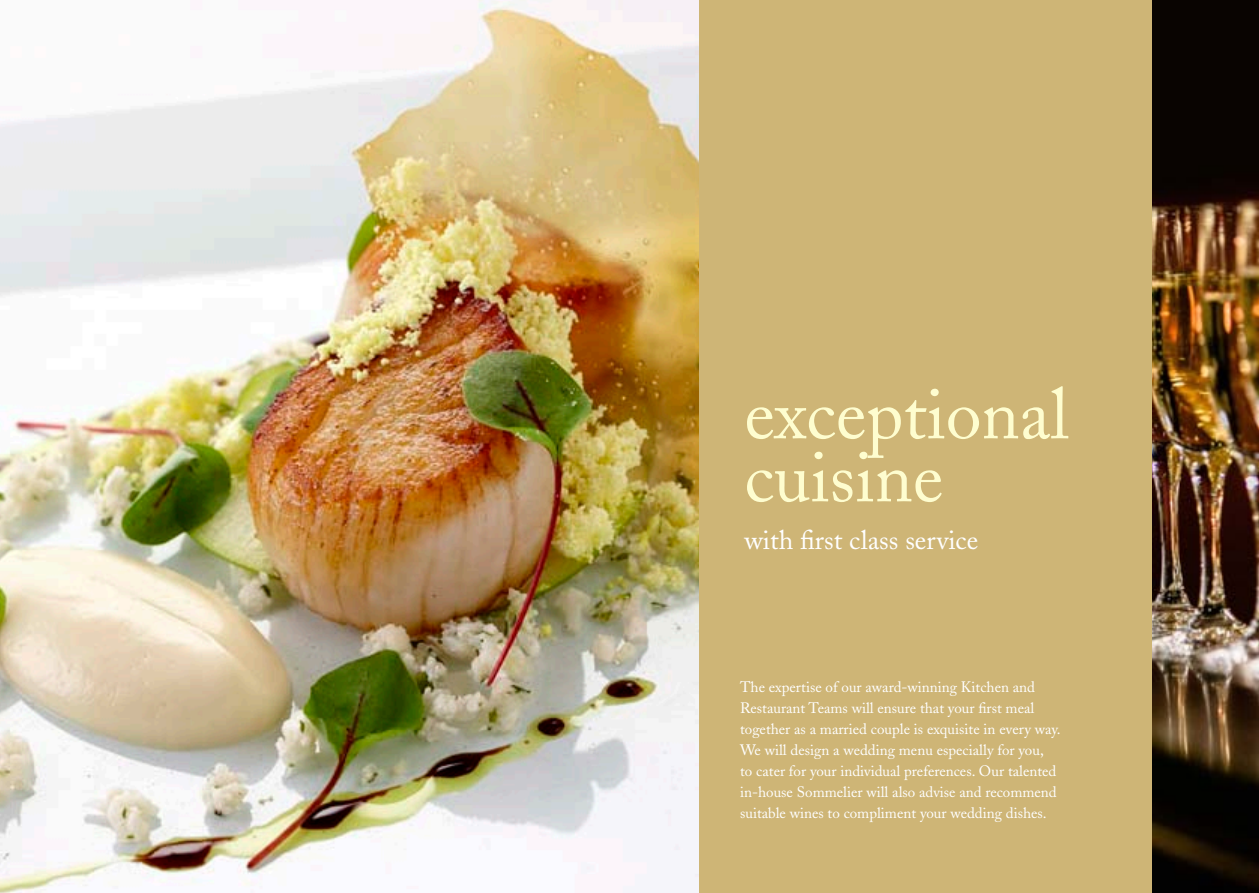
<style>
.page{position:relative;width:1259px;height:893px;background:#fff}
.page>*{position:absolute;margin:0;border:0;box-sizing:border-box;transform-origin:0 0}
.t1{font:72px/63px "Adobe Caslon";color:#fefdcf}
.t2{font:27px "Adobe Caslon";color:#fff}
.t3{font:15px/21px "Adobe Caslon";color:#fff}
</style>
<div class="page">
<div style="left:697px;top:0;width:562px;height:893px;background:#ceb576"></div>
<img style="left:0;top:0;width:699px;height:893px">
<img style="left:1152px;top:0;width:107px;height:893px">
<p class="t1" style="left:744px;top:383px;width:326px">exceptional cuisine</p>
<p class="t2" style="left:744px;top:524px;width:235px">with first class service</p>
<p class="t3" style="left:740px;top:676px;width:322px">The expertise of our award-winning Kitchen and Restaurant Teams will ensure that your first meal together as a married couple is exquisite in every way.<br>We will design a wedding menu especially for you,<br>to cater for your individual preferences. Our talented in-house Sommelier will also advise and recommend suitable wines to compliment your wedding dishes.</p>
</div>
